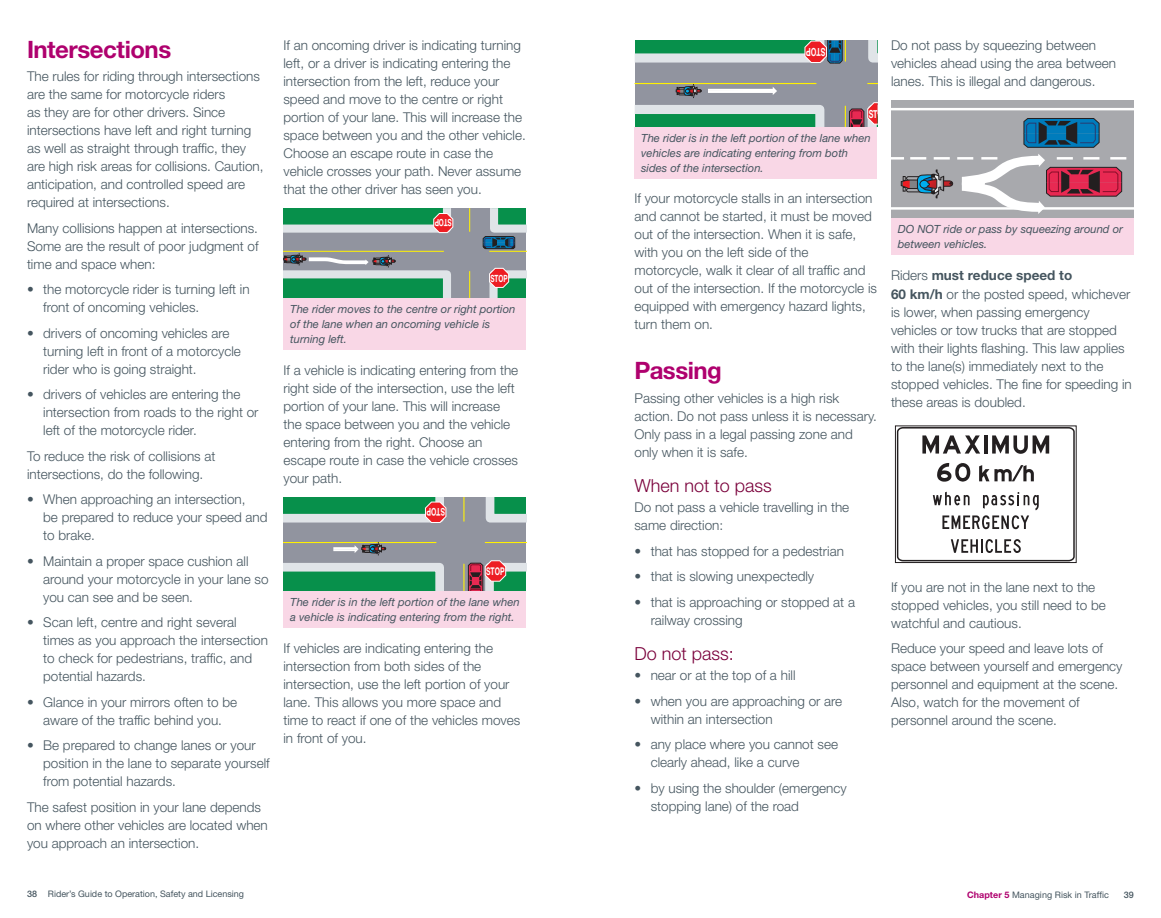
<style>
.page{position:relative;width:1161px;height:918px;background:#fff}
.page>*{position:absolute;margin:0;border:0;box-sizing:border-box;transform-origin:0 0}
.t1{font:700 24px "Helvetica Neue LT Std";letter-spacing:-.02em;color:#af016e}
.t2{font:300 18px "Helvetica Neue LT Std";color:#7a003b}
.t3{font:300 13.5px/18px "Helvetica Neue LT Std";color:#45555f}
.t4{font:italic 11.25px/15px "Helvetica Neue LT Std";color:#45555f}
.t5{font:700 11.1px "Helvetica Neue";color:#fff;scale:.64 1}
.t6{font:700 10.65px "Helvetica Neue";color:#fff;scale:.64 1}
.t7{font:700 9.9px "Helvetica Neue";color:#fff;scale:.64 1}
.t8{font:9px "Helvetica Neue LT Std";color:#45555f}
.t9{font:500 9px "Helvetica Neue LT Std";color:#45555f}
.s1{font-weight:700}
.s2{font-weight:500}
.s3{font-weight:700;color:#af016e}
</style>
<div class="page">
<div style="left:450px;top:208px;width:42px;height:90px;background:#91949f"></div>
<div style="left:284px;top:230px;width:242px;height:43px;background:#91949f"></div>
<svg style="left:469px;top:208px;width:1px;height:24px"></svg>
<svg style="left:469px;top:271px;width:1px;height:27px"></svg>
<hr style="left:489px;top:251px;width:37px;height:1px;background:#fff101">
<hr style="left:284px;top:251px;width:160px;height:1px;background:#fff101">
<svg style="left:489px;top:267px;width:37px;height:31px"></svg>
<svg style="left:284px;top:208px;width:170px;height:26px"></svg>
<svg style="left:284px;top:253px;width:167px;height:45px"></svg>
<svg style="left:482px;top:208px;width:44px;height:41px"></svg>
<div style="left:284px;top:298px;width:242px;height:52px;background:#f9d7e6"></div>
<div style="left:443px;top:497px;width:44px;height:95px;background:#91949f"></div>
<div style="left:284px;top:520px;width:242px;height:45px;background:#91949f"></div>
<svg style="left:485px;top:497px;width:41px;height:26px"></svg>
<hr style="left:463px;top:497px;width:2px;height:25px;background:#fff101">
<hr style="left:463px;top:564px;width:2px;height:28px;background:#fff101">
<hr style="left:485px;top:542px;width:41px;height:1px;background:#fff101">
<svg style="left:284px;top:497px;width:163px;height:26px"></svg>
<svg style="left:468px;top:560px;width:58px;height:32px"></svg>
<svg style="left:284px;top:542px;width:164px;height:50px"></svg>
<div style="left:284px;top:592px;width:242px;height:36px;background:#f9d7e6"></div>
<div style="left:823px;top:41px;width:47px;height:86px;background:#91949f"></div>
<div style="left:635px;top:60px;width:243px;height:47px;background:#91949f"></div>
<svg style="left:868px;top:41px;width:10px;height:22px"></svg>
<hr style="left:635px;top:83px;width:181px;height:1px;background:#fff101">
<svg style="left:635px;top:41px;width:211px;height:23px"></svg>
<svg style="left:845px;top:102px;width:33px;height:25px"></svg>
<svg style="left:635px;top:84px;width:190px;height:43px"></svg>
<div style="left:634px;top:127px;width:244px;height:52px;background:#f9d7e6"></div>
<div style="left:891px;top:100px;width:243px;height:118px;background:#a8a9ad"></div>
<svg style="left:1023px;top:118px;width:77px;height:30px"></svg>
<div style="left:910px;top:180px;width:10px;height:10px;background:#808285"></div>
<div style="left:906px;top:188px;width:16px;height:4px;border:1px solid #231f20;border-radius:2px"></div>
<div style="left:906px;top:176px;width:16px;height:4px;border:1px solid #231f20;border-radius:2px"></div>
<svg style="left:917px;top:169px;width:36px;height:30px"></svg>
<svg style="left:901px;top:176px;width:10px;height:15px"></svg>
<hr style="left:891px;top:108px;width:243px;height:2px;background:#fff">
<hr style="left:891px;top:207px;width:243px;height:3px;background:#fff">
<svg style="left:962px;top:154px;width:161px;height:60px"></svg>
<svg style="left:891px;top:157px;width:13px;height:3px"></svg>
<hr style="left:910px;top:157px;width:16px;height:3px;background:#fff">
<hr style="left:934px;top:157px;width:16px;height:3px;background:#fff">
<hr style="left:957px;top:157px;width:16px;height:3px;background:#fff">
<hr style="left:981px;top:157px;width:16px;height:3px;background:#fff">
<hr style="left:1057px;top:157px;width:16px;height:3px;background:#fff">
<hr style="left:1083px;top:157px;width:16px;height:3px;background:#fff">
<hr style="left:1110px;top:157px;width:16px;height:3px;background:#fff">
<div style="left:891px;top:218px;width:243px;height:37px;background:#f9d7e6"></div>
<svg style="left:897px;top:428px;width:178px;height:133px"></svg>
<div style="left:895px;top:426px;width:182px;height:137px;border:1px solid #231f20"></div>
<h1 class="t1" style="left:27px;top:34px;width:146px">Intersections</h1>
<p class="t3" style="left:27px;top:67px;width:238px">The rules for riding through intersections are the same for motorcycle riders<br>as they are for other drivers. Since intersections have left and right turning as well as straight through traffic, they are high risk areas for collisions. Caution, anticipation, and controlled speed are required at intersections.</p>
<p class="t3" style="left:27px;top:218px;width:233px;text-align:justify">Many collisions happen at intersections.<br>Some are the result of poor judgment of time and space when:</p>
<p class="t3" style="left:43px;top:280px;width:208px;text-indent:-16px">• the motorcycle rider is turning left in front of oncoming vehicles.</p>
<p class="t3" style="left:43px;top:324px;width:199px;text-indent:-16px">• drivers of oncoming vehicles are turning left in front of a motorcycle rider who is going straight.</p>
<p class="t3" style="left:43px;top:385px;width:217px;text-indent:-16px">• drivers of vehicles are entering the intersection from roads to the right or left of the motorcycle rider.</p>
<p class="t3" style="left:27px;top:447px;width:190px">To reduce the risk of collisions at intersections, do the following.</p>
<p class="t3" style="left:43px;top:490px;width:226px;text-indent:-16px">• When approaching an intersection,<br>be prepared to reduce your speed and to brake.</p>
<p class="t3" style="left:43px;top:552px;width:227px;text-indent:-16px">• Maintain a proper space cushion all around your motorcycle in your lane so you can see and be seen.</p>
<p class="t3" style="left:43px;top:613px;width:226px;text-indent:-16px">• Scan left, centre and right several times as you approach the intersection to check for pedestrians, traffic, and potential hazards.</p>
<p class="t3" style="left:27px;top:693px;width:212px;text-align:center">• Glance in your mirrors often to be aware of the traffic behind you.</p>
<p class="t3" style="left:43px;top:736px;width:228px;text-indent:-16px">• Be prepared to change lanes or your position in the lane to separate yourself from potential hazards.</p>
<p class="t3" style="left:27px;top:798px;width:242px">The safest position in your lane depends on where other vehicles are located when you approach an intersection.</p>
<p class="t3" style="left:284px;top:36px;width:244px">If an oncoming driver is indicating turning left, or a driver is indicating entering the intersection from the left, reduce your speed and move to the centre or right portion of your lane. This will increase the space between you and the other vehicle.<br>Choose an escape route in case the vehicle crosses your path. Never assume that the other driver has seen you.</p>
<p class="t7" style="left:452px;top:229px;width:28px;rotate:-180deg">STOP</p>
<p class="t7" style="left:490px;top:272px;width:28px">STOP</p>
<p class="t4" style="left:290px;top:302px;width:227px">The rider moves to the centre or right portion of the lane when an oncoming vehicle is turning left.</p>
<p class="t3" style="left:284px;top:361px;width:236px">If a vehicle is indicating entering from the right side of the intersection, use the left portion of your lane. This will increase the space between you and the vehicle entering from the right. Choose an escape route in case the vehicle crosses your path.</p>
<p class="t6" style="left:445px;top:519px;width:30px;rotate:-180deg">STOP</p>
<p class="t6" style="left:486px;top:565px;width:30px">STOP</p>
<p class="t4" style="left:290px;top:595px;width:231px">The rider is in the left portion of the lane when a vehicle is indicating entering from the right.</p>
<p class="t3" style="left:284px;top:639px;width:238px">If vehicles are indicating entering the intersection from both sides of the intersection, use the left portion of your lane. This allows you more space and time to react if one of the vehicles moves in front of you.</p>
<p class="t5" style="left:825px;top:58px;width:32px;rotate:-180deg">STOP</p>
<p class="t3" style="left:891px;top:36px;width:227px">Do not pass by squeezing between vehicles ahead using the area between lanes. This is illegal and dangerous.</p>
<p class="t5" style="left:869px;top:107px;width:32px">STOP</p>
<p class="t4" style="left:641px;top:130px;width:231px">The rider is in the left portion of the lane when vehicles are indicating entering from both sides of the intersection.</p>
<p class="t3" style="left:634px;top:189px;width:244px">If your motorcycle stalls in an intersection and cannot be started, it must be moved out of the intersection. When it is safe, with you on the left side of the motorcycle, walk it clear of all traffic and out of the intersection. If the motorcycle is equipped with emergency hazard lights, turn them on.</p>
<h1 class="t1" style="left:634px;top:356px;width:89px">Passing</h1>
<p class="t3" style="left:634px;top:389px;width:244px">Passing other vehicles is a high risk action. Do not pass unless it is necessary.<br>Only pass in a legal passing zone and only when it is safe.</p>
<h2 class="t2" style="left:634px;top:475px;width:139px">When not to pass</h2>
<p class="t3" style="left:634px;top:498px;width:216px">Do not pass a vehicle travelling in the same direction:</p>
<p class="t3" style="left:634px;top:542px;width:211px">• that has stopped for a pedestrian</p>
<p class="t3" style="left:634px;top:567px;width:181px">• that is slowing unexpectedly</p>
<p class="t3" style="left:651px;top:593px;width:206px;text-indent:-16px">• that is approaching or stopped at a railway crossing</p>
<h2 class="t2" style="left:634px;top:643px;width:101px">Do not pass:</h2>
<p class="t3" style="left:634px;top:666px;width:163px">• near or at the top of a hill</p>
<p class="t3" style="left:651px;top:692px;width:193px;text-indent:-16px">• when you are approaching or are within an intersection</p>
<p class="t3" style="left:651px;top:735px;width:189px;text-indent:-16px">• any place where you cannot see clearly ahead, like a curve</p>
<p class="t3" style="left:651px;top:779px;width:198px;text-indent:-16px">• by using the shoulder (emergency stopping lane) of the road</p>
<p class="t4" style="left:898px;top:221px;width:227px">DO NOT ride or pass by squeezing around or between vehicles.</p>
<p class="t3" style="left:891px;top:265px;width:241px;line-height:19.5px">Riders <span class="s1">must reduce speed to<br>60 km/h</span> or the posted speed, whichever</p>
<p class="t3" style="left:891px;top:303px;width:242px">is lower, when passing emergency vehicles or tow trucks that are stopped with their lights flashing. This law applies to the lane(s) immediately next to the stopped vehicles. The fine for speeding in these areas is doubled.</p>
<p class="t3" style="left:891px;top:578px;width:216px">If you are not in the lane next to the stopped vehicles, you still need to be watchful and cautious.</p>
<p class="t3" style="left:891px;top:639px;width:233px">Reduce your speed and leave lots of space between yourself and emergency personnel and equipment at the scene.<br>Also, watch for the movement of personnel around the scene.</p>
<p class="t8" style="left:27px;top:888px;width:219px"><span class="s2">38</span> Rider’s Guide to Operation, Safety and Licensing</p>
<p class="t8" style="left:967px;top:889px;width:143px"><span class="s3">Chapter 5</span> Managing Risk in Traffic</p>
<p class="t9" style="left:1124px;top:889px;width:12px">39</p>
</div>
